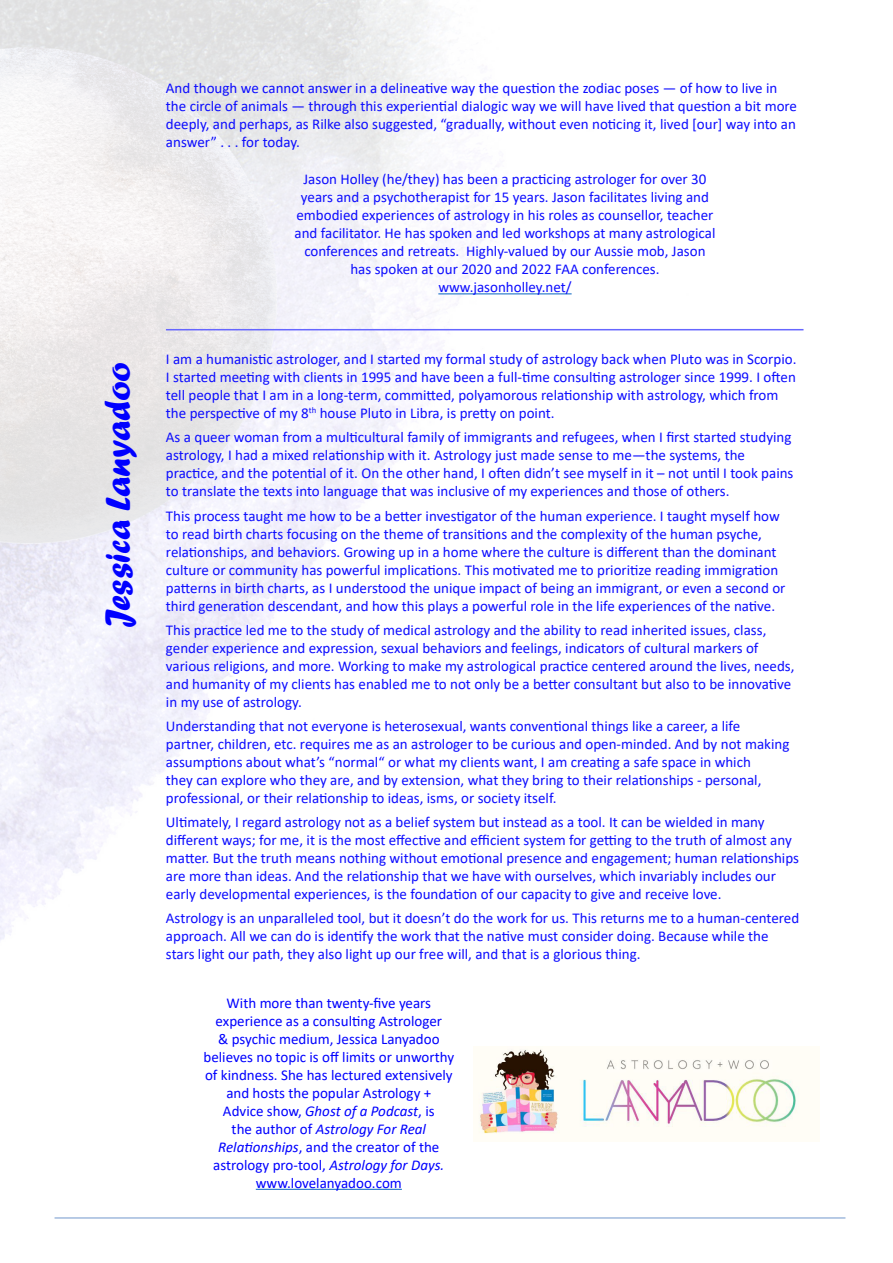
<style>
.page{position:relative;width:893px;height:1263px;background:#fff}
.page>*{position:absolute;margin:0;border:0;box-sizing:border-box;transform-origin:0 0}
.t1{font:36px "Forte";color:#00f}
.t2{font:15px/18px "Calibri";color:#0d0dff}
.t3{font:15px/18px "Calibri";color:#00f;text-align:center}
.s1{font-style:italic}
</style>
<div class="page">
<hr style="left:55px;top:1217px;width:790px;height:2px;background:#a1badd">
<img style="left:580px;top:1059px;width:220px;height:68px">
<img style="left:478px;top:1049px;width:82px;height:85px">
<hr style="left:438px;top:293px;width:134px;height:1px;background:#0563c1">
<hr style="left:256px;top:1189px;width:146px;height:1px;background:#0563c1">
<hr style="left:166px;top:329px;width:637px;height:1px;background:#66f">
<p class="t1" style="left:97px;top:628px;width:267px;rotate:-90deg">Jessica Lanyadoo</p>
<p class="t2" style="left:166px;top:78px;width:633px">And though we cannot answer in a delineative way the question the zodiac poses — of how to live in the circle of animals — through this experiential dialogic way we will have lived that question a bit more deeply, and perhaps, as Rilke also suggested, “gradually, without even noticing it, lived [our] way into an answer” . . . for today.</p>
<p class="t2" style="left:295px;top:170px;width:422px;text-align:center">Jason Holley (he/they) has been a practicing astrologer for over 30 years and a psychotherapist for 15 years. Jason facilitates living and embodied experiences of astrology in his roles as counsellor, teacher and facilitator. He has spoken and led workshops at many astrological conferences and retreats. Highly-valued by our Aussie mob, Jason has spoken at our 2020 and 2022 FAA conferences.</p>
<p class="t2" style="left:438px;top:278px;width:135px">www.jasonholley.net/</p>
<p class="t2" style="left:166px;top:350px;width:632px">I am a humanistic astrologer, and I started my formal study of astrology back when Pluto was in Scorpio.<br>I started meeting with clients in 1995 and have been a full-time consulting astrologer since 1999. I often tell people that I am in a long-term, committed, polyamorous relationship with astrology, which from the perspective of my 8<sup>th</sup> house Pluto in Libra, is pretty on point.</p>
<p class="t2" style="left:166px;top:428px;width:629px">As a queer woman from a multicultural family of immigrants and refugees, when I first started studying astrology, I had a mixed relationship with it. Astrology just made sense to me—the systems, the practice, and the potential of it. On the other hand, I often didn’t see myself in it – not until I took pains to translate the texts into language that was inclusive of my experiences and those of others.</p>
<p class="t2" style="left:166px;top:506px;width:621px">This process taught me how to be a better investigator of the human experience. I taught myself how to read birth charts focusing on the theme of transitions and the complexity of the human psyche, relationships, and behaviors. Growing up in a home where the culture is different than the dominant culture or community has powerful implications. This motivated me to prioritize reading immigration patterns in birth charts, as I understood the unique impact of being an immigrant, or even a second or third generation descendant, and how this plays a powerful role in the life experiences of the native.</p>
<p class="t2" style="left:166px;top:620px;width:630px">This practice led me to the study of medical astrology and the ability to read inherited issues, class, gender experience and expression, sexual behaviors and feelings, indicators of cultural markers of various religions, and more. Working to make my astrological practice centered around the lives, needs, and humanity of my clients has enabled me to not only be a better consultant but also to be innovative in my use of astrology.</p>
<p class="t2" style="left:166px;top:716px;width:625px">Understanding that not everyone is heterosexual, wants conventional things like a career, a life partner, children, etc. requires me as an astrologer to be curious and open-minded. And by not making assumptions about what’s “normal“ or what my clients want, I am creating a safe space in which<br>they can explore who they are, and by extension, what they bring to their relationships - personal, professional, or their relationship to ideas, isms, or society itself.</p>
<p class="t2" style="left:166px;top:812px;width:635px">Ultimately, I regard astrology not as a belief system but instead as a tool. It can be wielded in many different ways; for me, it is the most effective and efficient system for getting to the truth of almost any matter. But the truth means nothing without emotional presence and engagement; human relationships are more than ideas. And the relationship that we have with ourselves, which invariably includes our early developmental experiences, is the foundation of our capacity to give and receive love.</p>
<p class="t2" style="left:166px;top:908px;width:635px">Astrology is an unparalleled tool, but it doesn’t do the work for us. This returns me to a human-centered approach. All we can do is identify the work that the native must consider doing. Because while the stars light our path, they also light up our free will, and that is a glorious thing.</p>
<p class="t3" style="left:203px;top:993px;width:252px">With more than twenty-five years experience as a consulting Astrologer<br>&amp; psychic medium, Jessica Lanyadoo believes no topic is off limits or unworthy of kindness. She has lectured extensively and hosts the popular Astrology +<br>Advice show, <span class="s1">Ghost of a Podcast</span>, is<br>the author of <span class="s1">Astrology For Real Relationships</span>, and the creator of the astrology pro-tool, <span class="s1">Astrology for Days. </span>www.lovelanyadoo.com</p>
</div>
